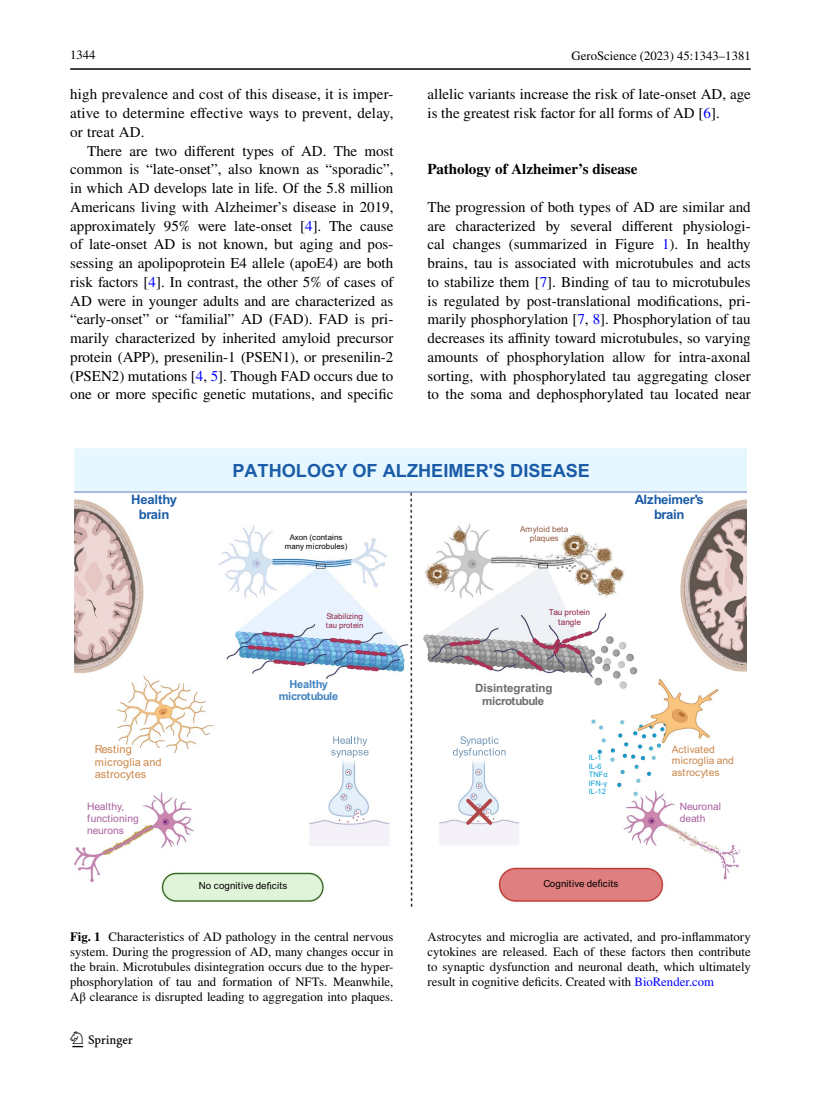
<style>
.page{position:relative;width:821px;height:1106px;background:#fff}
.page>*{position:absolute;margin:0;border:0;box-sizing:border-box;transform-origin:0 0}
.t1{font:22.5px "Springnew Regular 2";color:#000}
.t2{font:700 18.15px "Arial";color:#1a5ca7}
.t3{font:15px/18.8px "STIX";color:#000;text-align:justify}
.t4{font:700 15px "STIX";color:#000}
.t5{font:700 13.05px/14.7px "Arial";letter-spacing:-.02em;color:#1a5ca7;text-align:center}
.t6{font:12.75px/15px "STIX";color:#000;text-align:justify}
.t7{font:700 11.55px/13px "Arial";color:#6c6c6c;text-align:center}
.t8{font:11.1px/12.5px "Arial";letter-spacing:.015em;color:#cc874b}
.t9{font:700 11.1px/12.5px "Arial";letter-spacing:-.02em;color:#4182bf;text-align:center}
.t10{font:10.35px/11.7px "Arial";letter-spacing:.015em;color:#cc874b}
.t11{font:10.2px/11.6px "Arial";letter-spacing:-.005em;color:#aa5f9e}
.t12{font:9.75px "Arial";letter-spacing:.02em;color:#000}
.t13{font:8.25px/9.3px "Arial";letter-spacing:.005em;color:#925a44;text-align:center}
.t14{font:8.25px/9.3px "Arial";letter-spacing:.005em;color:#8f2143;text-align:center}
.t15{font:7.95px/8.9px "Arial";letter-spacing:.01em;color:#000;text-align:center}
.t16{font:7.95px/8.9px "Arial";letter-spacing:.01em;color:#8f2143}
.t17{font:7.5px/8.4px "Arial";color:#039fd2}
.s1{color:#00f}
.s2{font-weight:700}
</style>
<div class="page">
<hr style="left:70px;top:68px;width:680px;height:2px;background:#000">
<img style="left:74px;top:449px;width:672px;height:457px">
<svg style="left:453px;top:736px;width:52px;height:21px"></svg>
<svg style="left:331px;top:736px;width:37px;height:21px"></svg>
<svg style="left:267px;top:882px;width:4px;height:7px"></svg>
<svg style="left:597px;top:879px;width:5px;height:8px"></svg>
<p class="t6" style="left:70px;top:48px;width:27px">1344</p>
<p class="t6" style="left:571px;top:49px;width:181px">GeroScience (2023) 45:1343–1381</p>
<p class="t3" style="left:70px;top:86px;width:325px">high prevalence and cost of this disease, it is imper&shy;ative to determine effective ways to prevent, delay, or treat AD.</p>
<p class="t3" style="left:70px;top:142px;width:325px;text-indent:17px">There are two different types of AD. The most common is “late-onset”, also known as “sporadic”, in which AD develops late in life. Of the 5.8 million Americans living with Alzheimer’s disease in 2019, approximately 95% were late-onset [<span class="s1">4</span>]. The cause of late-onset AD is not known, but aging and pos&shy;sessing an apolipoprotein E4 allele (apoE4) are both risk factors [<span class="s1">4</span>]. In contrast, the other 5% of cases of AD were in younger adults and are characterized as “early-onset” or “familial” AD (FAD). FAD is pri&shy;marily characterized by inherited amyloid precursor protein (APP), presenilin-1 (PSEN1), or presenilin-2 (PSEN2) mutations [<span class="s1">4</span>, <span class="s1">5</span>]. Though FAD occurs due to one or more specific genetic mutations, and specific</p>
<p class="t3" style="left:427px;top:86px;width:325px">allelic variants increase the risk of late-onset AD, age is the greatest risk factor for all forms of AD [<span class="s1">6</span>].</p>
<p class="t4" style="left:427px;top:160px;width:211px">Pathology of Alzheimer’s disease</p>
<p class="t3" style="left:427px;top:198px;width:325px">The progression of both types of AD are similar and are characterized by several different physiologi&shy;cal changes (summarized in Figure <span class="s1">1</span>). In healthy brains, tau is associated with microtubules and acts to stabilize them [<span class="s1">7</span>]. Binding of tau to microtubules is regulated by post-translational modifications, pri&shy;marily phosphorylation [<span class="s1">7</span>, <span class="s1">8</span>]. Phosphorylation of tau decreases its affinity toward microtubules, so varying amounts of phosphorylation allow for intra-axonal sorting, with phosphorylated tau aggregating closer to the soma and dephosphorylated tau located near</p>
<p class="t2" style="left:232px;top:460px;width:359px">PATHOLOGY OF ALZHEIMER'S DISEASE</p>
<p class="t5" style="left:131px;top:492px;width:47px">Healthy brain</p>
<p class="t5" style="left:635px;top:492px;width:70px">Alzheimer's brain</p>
<p class="t15" style="left:285px;top:533px;width:64px">Axon (contains many microbules)</p>
<p class="t16" style="left:326px;top:612px;width:39px">Stabilizing tau protein</p>
<p class="t9" style="left:279px;top:677px;width:61px">Healthy microtubule</p>
<p class="t13" style="left:520px;top:524px;width:50px">Amyloid beta plaques</p>
<p class="t14" style="left:549px;top:607px;width:43px">Tau protein tangle</p>
<p class="t7" style="left:475px;top:682px;width:79px">Disintegrating microtubule</p>
<p class="t8" style="left:95px;top:743px;width:68px">Resting microglia and astrocytes</p>
<p class="t10" style="left:671px;top:743px;width:64px">Activated microglia and astrocytes</p>
<p class="t17" style="left:589px;top:753px;width:20px">IL-1<br>IL-6<br>TNFα<br>IFN-γ<br>IL-12</p>
<p class="t11" style="left:87px;top:801px;width:53px">Healthy, functioning neurons</p>
<p class="t11" style="left:680px;top:801px;width:43px">Neuronal death</p>
<p class="t12" style="left:199px;top:880px;width:90px">No cognitive de cits</p>
<p class="t12" style="left:543px;top:878px;width:76px">Cognitive de cits</p>
<p class="t6" style="left:70px;top:930px;width:325px"><span class="s2">Fig. 1</span> Characteristics of AD pathology in the central nervous system. During the progression of AD, many changes occur in the brain. Microtubules disintegration occurs due to the hyper&shy;phosphorylation of tau and formation of NFTs. Meanwhile, Aβ clearance is disrupted leading to aggregation into plaques.</p>
<p class="t6" style="left:427px;top:930px;width:325px">Astrocytes and microglia are activated, and pro-inflammatory cytokines are released. Each of these factors then contribute to synaptic dysfunction and neuronal death, which ultimately result in cognitive deficits. Created with <span class="s1">BioRender.com</span></p>
<h1 class="t1" style="left:72px;top:1031px;width:62px">1 3</h1>
</div>
